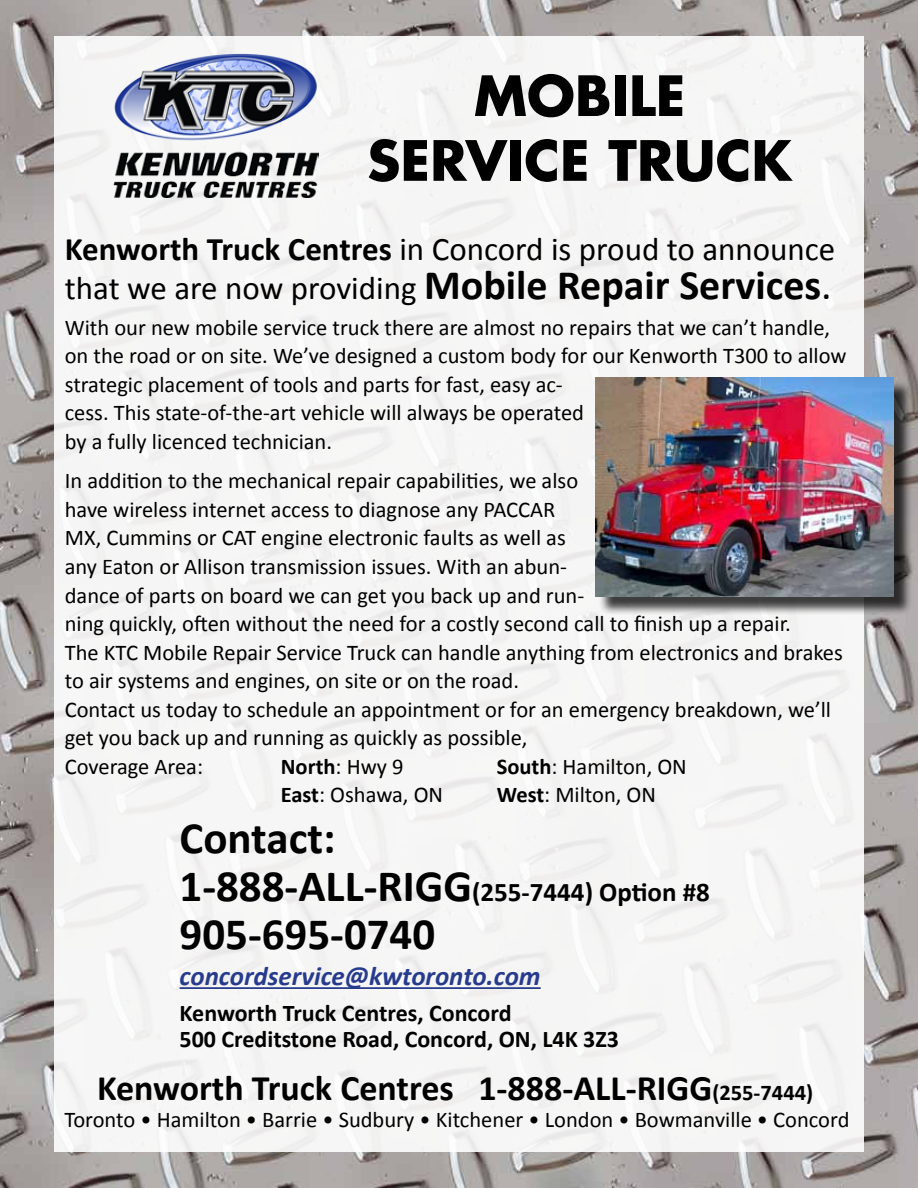
<style>
.page{position:relative;width:918px;height:1188px;background:#fff}
.page>*{position:absolute;margin:0;border:0;box-sizing:border-box;transform-origin:0 0}
.t1{font:700 54px/64.8px "Futura";color:#000;text-align:center}
.t2{font:700 45px "Calibri";color:#000}
.t3{font:700 36px "Calibri";color:#000}
.t4{font:33px/39px "Calibri";color:#000}
.t5{font:700 27px "Calibri";color:#000}
.t6{font:italic 700 27px "Calibri";color:#273b8e}
.t7{font:700 24px/25.5px "Calibri";color:#000}
.t8{font:22.5px/28.5px "Calibri";color:#000}
.t9{font:700 22.5px "Calibri";color:#000}
.s1{font-weight:700}
.s2{font-weight:700;font-size:42px}
.s3{font-size:42px}
.s4{font-weight:400}
.s5{font-size:45px}
.s6{font-size:22.5px}
</style>
<div class="page">
<img style="left:0;top:0;width:918px;height:1188px">
<div style="left:54px;top:36px;width:810px;height:1116px;background:#f6f6f5"></div>
<div style="left:598px;top:380px;width:314px;height:235px;background:#000;opacity:.75"></div>
<img style="left:596px;top:378px;width:298px;height:219px">
<img style="left:113px;top:54px;width:206px;height:144px">
<hr style="left:180px;top:987px;width:361px;height:2px;background:#273b8e">
<h1 class="t1" style="left:367px;top:63px;width:427px">MOBILE<br>SERVICE TRUCK</h1>
<h3 class="t4" style="left:65px;top:229px;width:772px"><span class="s1">Kenworth Truck Centres</span> in Concord is proud to announce that we are now providing <span class="s2">Mobile Repair Services</span><span class="s3">.</span></h3>
<p class="t8" style="left:65px;top:313px;width:783px">With our new mobile service truck there are almost no repairs that we can’t handle, on the road or on site. We’ve designed a custom body for our Kenworth T300 to allow strategic placement of tools and parts for fast, easy ac-<br>cess. This state-of-the-art vehicle will always be operated<br>by a fully licenced technician.</p>
<p class="t8" style="left:65px;top:467px;width:780px">In addition to the mechanical repair capabilities, we also<br>have wireless internet access to diagnose any PACCAR<br>MX, Cummins or CAT engine electronic faults as well as<br>any Eaton or Allison transmission issues. With an abun-<br>dance of parts on board we can get you back up and run-<br>ning quickly, often without the need for a costly second call to finish up a repair.<br>The KTC Mobile Repair Service Truck can handle anything from electronics and brakes to air systems and engines, on site or on the road.<br>Contact us today to schedule an appointment or for an emergency breakdown, we’ll get you back up and running as quickly as possible,<br>Coverage Area:</p>
<p class="t9" style="left:281px;top:752px;width:124px">North<span class="s4">: Hwy 9</span></p>
<p class="t8" style="left:497px;top:752px;width:192px"><span class="s1">South</span>: Hamilton, ON</p>
<p class="t8" style="left:281px;top:780px;width:164px"><span class="s1">East</span>: Oshawa, ON</p>
<p class="t8" style="left:497px;top:780px;width:161px"><span class="s1">West</span>: Milton, ON</p>
<h2 class="t2" style="left:180px;top:809px;width:157px">Contact:</h2>
<p class="t5" style="left:180px;top:875px;width:532px"><span class="s5">1-888-ALL-RIGG</span>(255-7444) Option #8</p>
<h2 class="t2" style="left:180px;top:905px;width:257px">905-695-0740</h2>
<p class="t6" style="left:180px;top:959px;width:363px">concordservice@kwtoronto.com</p>
<p class="t7" style="left:180px;top:1000px;width:441px">Kenworth Truck Centres, Concord<br>500 Creditstone Road, Concord, ON, L4K 3Z3</p>
<h3 class="t3" style="left:97px;top:1065px;width:718px">Kenworth Truck Centres 1-888-ALL-RIGG<span class="s6">(255-7444)</span></h3>
<p class="t8" style="left:64px;top:1105px;width:787px">Toronto • Hamilton • Barrie • Sudbury • Kitchener • London • Bowmanville • Concord</p>
</div>
